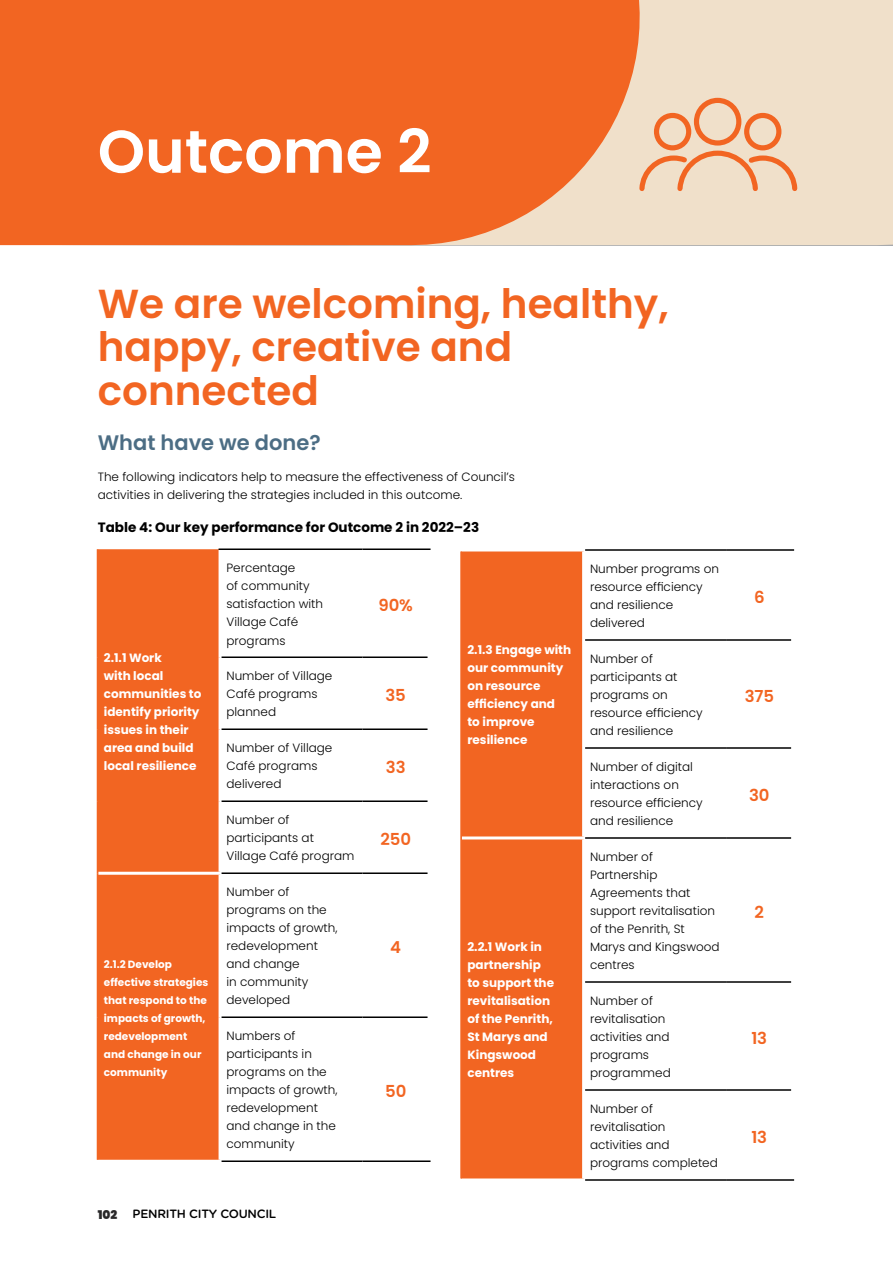
<style>
.page{position:relative;width:893px;height:1263px;background:#fff}
.page>*{position:absolute;margin:0;border:0;box-sizing:border-box;transform-origin:0 0}
.t1{font:600 60.15px "Poppins";color:#fff}
.t2{font:600 40.5px/43.5px "Poppins";color:#f26522}
.t3{font:600 21px "Poppins";color:#4c6d84}
.t4{font:600 16.5px "Poppins";letter-spacing:-.01em;color:#f26522}
.t5{font:700 13.5px "Poppins";color:#000}
.t6{font:300 12px/18px "Poppins";color:#000}
.t7{font:700 12px/18px "Poppins";color:#fff}
.t8{font:500 12px "Gotham Rounded";letter-spacing:-.02em;color:#000}
.t9{font:900 12px "Poppins";color:#292829}
.t10{font:700 10.5px/18px "Poppins";color:#fff}
</style>
<div class="page">
<svg style="left:411px;top:0;width:466px;height:245px;background:#f0a77c"></svg>
<div style="left:0;top:0;width:411px;height:245px;background:#f26522"></div>
<svg style="left:636px;top:95px;width:164px;height:99px;background:#f0c8aa"></svg>
<div style="left:98px;top:549px;width:121px;height:611px;background:#f26522"></div>
<hr style="left:98px;top:872px;width:124px;height:3px;background:#fff">
<hr style="left:97px;top:549px;width:1px;height:108px;background:#f26522">
<hr style="left:97px;top:657px;width:1px;height:72px;background:#f26522">
<hr style="left:97px;top:729px;width:1px;height:72px;background:#f26522">
<hr style="left:97px;top:801px;width:1px;height:72px;background:#f26522">
<hr style="left:97px;top:873px;width:1px;height:144px;background:#f26522">
<hr style="left:97px;top:1017px;width:1px;height:143px;background:#f26522">
<hr style="left:219px;top:548px;width:143px;height:2px;background:#000">
<hr style="left:362px;top:548px;width:69px;height:2px;background:#000">
<hr style="left:222px;top:656px;width:140px;height:2px;background:#000">
<hr style="left:362px;top:656px;width:66px;height:2px;background:#000">
<hr style="left:222px;top:728px;width:140px;height:2px;background:#000">
<hr style="left:362px;top:728px;width:66px;height:2px;background:#000">
<hr style="left:222px;top:800px;width:140px;height:2px;background:#000">
<hr style="left:362px;top:800px;width:66px;height:2px;background:#000">
<hr style="left:222px;top:872px;width:140px;height:2px;background:#000">
<hr style="left:362px;top:872px;width:66px;height:2px;background:#000">
<hr style="left:222px;top:1016px;width:140px;height:2px;background:#000">
<hr style="left:362px;top:1016px;width:66px;height:2px;background:#000">
<hr style="left:222px;top:1160px;width:140px;height:2px;background:#000">
<hr style="left:362px;top:1160px;width:69px;height:2px;background:#000">
<div style="left:462px;top:551px;width:120px;height:627px;background:#f26522"></div>
<hr style="left:462px;top:836px;width:123px;height:3px;background:#fff">
<hr style="left:460px;top:551px;width:2px;height:89px;background:#f26522">
<hr style="left:460px;top:640px;width:2px;height:108px;background:#f26522">
<hr style="left:460px;top:748px;width:2px;height:90px;background:#f26522">
<hr style="left:460px;top:838px;width:2px;height:144px;background:#f26522">
<hr style="left:460px;top:982px;width:2px;height:108px;background:#f26522">
<hr style="left:460px;top:1090px;width:2px;height:88px;background:#f26522">
<hr style="left:585px;top:549px;width:141px;height:2px;background:#000">
<hr style="left:726px;top:549px;width:68px;height:2px;background:#000">
<hr style="left:585px;top:639px;width:141px;height:2px;background:#000">
<hr style="left:726px;top:639px;width:65px;height:2px;background:#000">
<hr style="left:585px;top:747px;width:141px;height:2px;background:#000">
<hr style="left:726px;top:747px;width:65px;height:2px;background:#000">
<hr style="left:585px;top:837px;width:141px;height:2px;background:#000">
<hr style="left:726px;top:837px;width:65px;height:2px;background:#000">
<hr style="left:585px;top:981px;width:141px;height:2px;background:#000">
<hr style="left:726px;top:981px;width:65px;height:2px;background:#000">
<hr style="left:585px;top:1089px;width:141px;height:2px;background:#000">
<hr style="left:726px;top:1089px;width:65px;height:2px;background:#000">
<hr style="left:585px;top:1179px;width:141px;height:2px;background:#000">
<hr style="left:726px;top:1179px;width:68px;height:2px;background:#000">
<h1 class="t1" style="left:98px;top:117px;width:335px">Outcome 2</h1>
<h2 class="t2" style="left:98px;top:282px;width:572px">We are welcoming, healthy, happy, creative and connected</h2>
<h3 class="t3" style="left:98px;top:431px;width:224px">What have we done?</h3>
<p class="t6" style="left:98px;top:468px;width:419px">The following indicators help to measure the effectiveness of Council’s activities in delivering the strategies included in this outcome.</p>
<p class="t5" style="left:98px;top:519px;width:383px">Table 4: Our key performance for Outcome 2 in 2022–23</p>
<p class="t7" style="left:104px;top:649px;width:99px">2.1.1 Work<br>with local communities to identify priority issues in their area and build local resilience</p>
<p class="t10" style="left:104px;top:955px;width:106px">2.1.2 Develop effective strategies that respond to the impacts of growth, redevelopment and change in our community</p>
<p class="t6" style="left:226px;top:559px;width:98px">Percentage<br>of community satisfaction with<br>Village Café programs</p>
<p class="t6" style="left:226px;top:667px;width:107px">Number of Village<br>Café programs planned</p>
<p class="t6" style="left:226px;top:739px;width:107px">Number of Village<br>Café programs delivered</p>
<p class="t6" style="left:226px;top:811px;width:130px">Number of participants at<br>Village Café program</p>
<p class="t6" style="left:226px;top:883px;width:113px">Number of programs on the impacts of growth, redevelopment and change<br>in community developed</p>
<p class="t6" style="left:226px;top:1027px;width:113px">Numbers of participants in programs on the impacts of growth, redevelopment and change in the community</p>
<p class="t9" style="left:98px;top:1207px;width:21px">102</p>
<p class="t8" style="left:133px;top:1205px;width:145px">PENRITH CITY COUNCIL</p>
<h3 class="t4" style="left:379px;top:595px;width:36px">90%</h3>
<h3 class="t4" style="left:386px;top:685px;width:22px">35</h3>
<h3 class="t4" style="left:386px;top:757px;width:21px">33</h3>
<h3 class="t4" style="left:381px;top:829px;width:32px">250</h3>
<h3 class="t4" style="left:390px;top:937px;width:12px">4</h3>
<h3 class="t4" style="left:385px;top:1081px;width:23px">50</h3>
<p class="t7" style="left:467px;top:641px;width:105px">2.1.3 Engage with our community on resource efficiency and<br>to improve resilience</p>
<p class="t7" style="left:467px;top:938px;width:88px">2.2.1 Work in partnership to support the revitalisation of the Penrith,<br>St Marys and<br>Kingswood centres</p>
<p class="t6" style="left:590px;top:560px;width:130px">Number programs on resource efficiency and resilience delivered</p>
<p class="t6" style="left:590px;top:650px;width:114px">Number of participants at programs on resource efficiency and resilience</p>
<p class="t6" style="left:590px;top:758px;width:114px">Number of digital interactions on resource efficiency and resilience</p>
<p class="t6" style="left:590px;top:848px;width:131px">Number of<br>Partnership<br>Agreements that support revitalisation of the Penrith, St<br>Marys and Kingswood centres</p>
<p class="t6" style="left:590px;top:992px;width:82px">Number of revitalisation activities and programs programmed</p>
<p class="t6" style="left:590px;top:1100px;width:129px">Number of revitalisation activities and programs completed</p>
<h3 class="t4" style="left:754px;top:587px;width:12px">6</h3>
<h3 class="t4" style="left:745px;top:686px;width:31px">375</h3>
<h3 class="t4" style="left:749px;top:785px;width:22px">30</h3>
<h3 class="t4" style="left:755px;top:902px;width:11px">2</h3>
<h3 class="t4" style="left:751px;top:1028px;width:17px">13</h3>
<h3 class="t4" style="left:751px;top:1127px;width:17px">13</h3>
</div>
